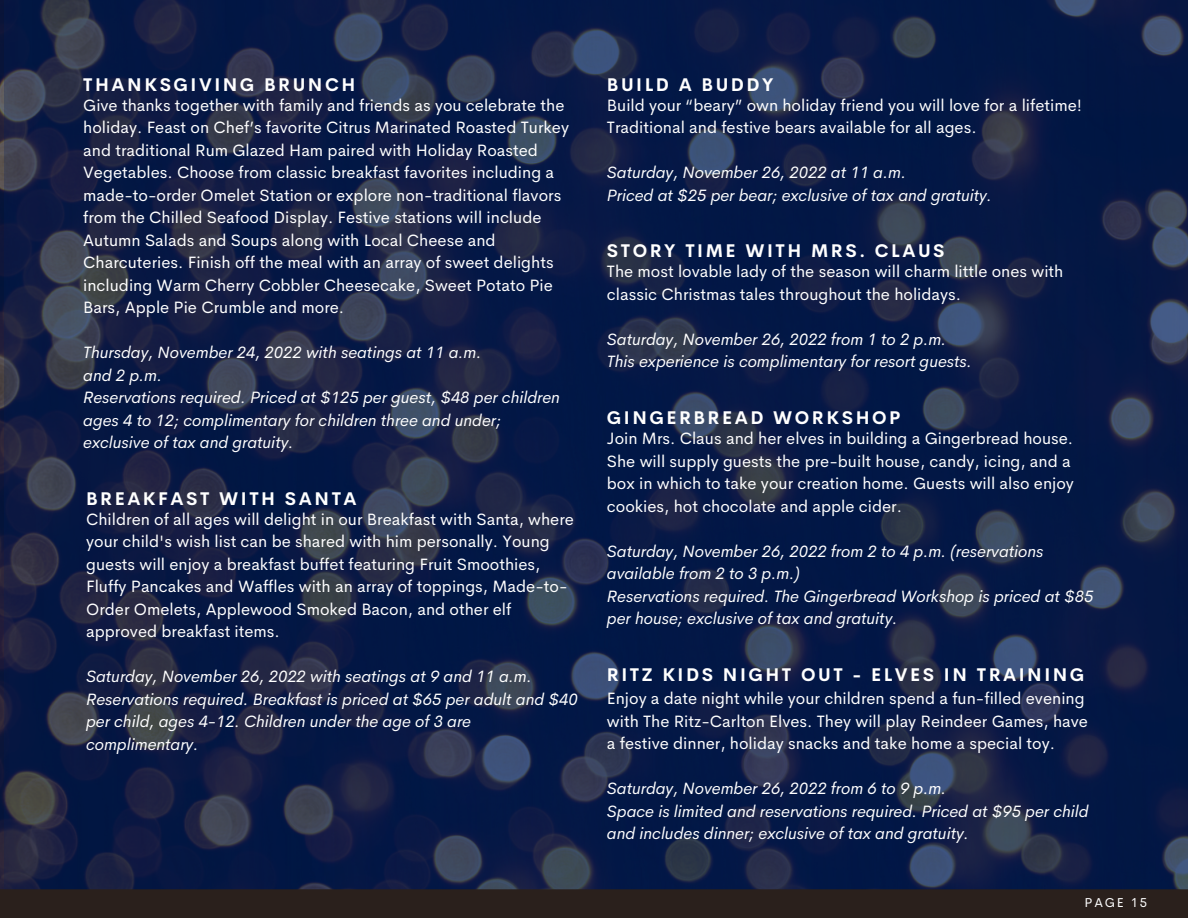
<style>
.page{position:relative;width:1188px;height:918px;background:#fff}
.page>*{position:absolute;margin:0;border:0;box-sizing:border-box;transform-origin:0 0}
.t1{font:700 18px "Cerebri Sans";letter-spacing:.14em;color:#fff}
.t2{font:16.5px/22.5px "Cerebri Sans";color:#fff}
.t3{font:italic 16.5px/22.5px "Cerebri Sans";color:#fff}
.t4{font:12.9px "Cerebri Sans";letter-spacing:.14em;color:#fff}
</style>
<div class="page">
<img style="left:4px;top:0;width:1184px;height:889px">
<div style="left:0;top:889px;width:1188px;height:29px;background:#2a201c"></div>
<p class="t1" style="left:83px;top:73px;width:274px">THANKSGIVING BRUNCH</p>
<p class="t2" style="left:83px;top:94px;width:487px">Give thanks together with family and friends as you celebrate the holiday. Feast on Chef’s favorite Citrus Marinated Roasted Turkey and traditional Rum Glazed Ham paired with Holiday Roasted Vegetables. Choose from classic breakfast favorites including a made-to-order Omelet Station or explore non-traditional flavors from the Chilled Seafood Display. Festive stations will include Autumn Salads and Soups along with Local Cheese and Charcuteries. Finish off the meal with an array of sweet delights including Warm Cherry Cobbler Cheesecake, Sweet Potato Pie Bars, Apple Pie Crumble and more.</p>
<p class="t3" style="left:83px;top:341px;width:478px">Thursday, November 24, 2022 with seatings at 11 a.m.<br>and 2 p.m.<br>Reservations required. Priced at $125 per guest, $48 per children ages 4 to 12; complimentary for children three and under; exclusive of tax and gratuity.</p>
<p class="t1" style="left:86px;top:487px;width:272px">BREAKFAST WITH SANTA</p>
<p class="t2" style="left:86px;top:508px;width:489px">Children of all ages will delight in our Breakfast with Santa, where your child's wish list can be shared with him personally. Young guests will enjoy a breakfast buffet featuring Fruit Smoothies, Fluffy Pancakes and Waffles with an array of toppings, Made-to-Order Omelets, Applewood Smoked Bacon, and other elf approved breakfast items.</p>
<p class="t3" style="left:86px;top:665px;width:493px">Saturday, November 26, 2022 with seatings at 9 and 11 a.m.<br>Reservations required. Breakfast is priced at $65 per adult and $40 per child, ages 4-12. Children under the age of 3 are complimentary.</p>
<p class="t1" style="left:607px;top:663px;width:479px">RITZ KIDS NIGHT OUT - ELVES IN TRAINING</p>
<p class="t1" style="left:607px;top:73px;width:168px">BUILD A BUDDY</p>
<p class="t2" style="left:607px;top:94px;width:477px">Build your “beary” own holiday friend you will love for a lifetime!<br>Traditional and festive bears available for all ages.</p>
<p class="t3" style="left:607px;top:161px;width:387px">Saturday, November 26, 2022 at 11 a.m.<br>Priced at $25 per bear; exclusive of tax and gratuity.</p>
<p class="t1" style="left:607px;top:239px;width:339px">STORY TIME WITH MRS. CLAUS</p>
<p class="t2" style="left:607px;top:260px;width:458px">The most lovable lady of the season will charm little ones with classic Christmas tales throughout the holidays.</p>
<p class="t3" style="left:607px;top:328px;width:367px">Saturday, November 26, 2022 from 1 to 2 p.m.<br>This experience is complimentary for resort guests.</p>
<p class="t1" style="left:607px;top:406px;width:295px">GINGERBREAD WORKSHOP</p>
<p class="t2" style="left:607px;top:427px;width:469px">Join Mrs. Claus and her elves in building a Gingerbread house.<br>She will supply guests the pre-built house, candy, icing, and a box in which to take your creation home. Guests will also enjoy cookies, hot chocolate and apple cider.</p>
<p class="t3" style="left:607px;top:540px;width:488px">Saturday, November 26, 2022 from 2 to 4 p.m. (reservations available from 2 to 3 p.m.)<br>Reservations required. The Gingerbread Workshop is priced at $85 per house; exclusive of tax and gratuity.</p>
<p class="t2" style="left:607px;top:687px;width:483px">Enjoy a date night while your children spend a fun-filled evening with The Ritz-Carlton Elves. They will play Reindeer Games, have a festive dinner, holiday snacks and take home a special toy.</p>
<p class="t3" style="left:607px;top:777px;width:483px">Saturday, November 26, 2022 from 6 to 9 p.m.<br>Space is limited and reservations required. Priced at $95 per child and includes dinner; exclusive of tax and gratuity.</p>
<p class="t4" style="left:1085px;top:895px;width:64px">PAGE 15</p>
</div>
